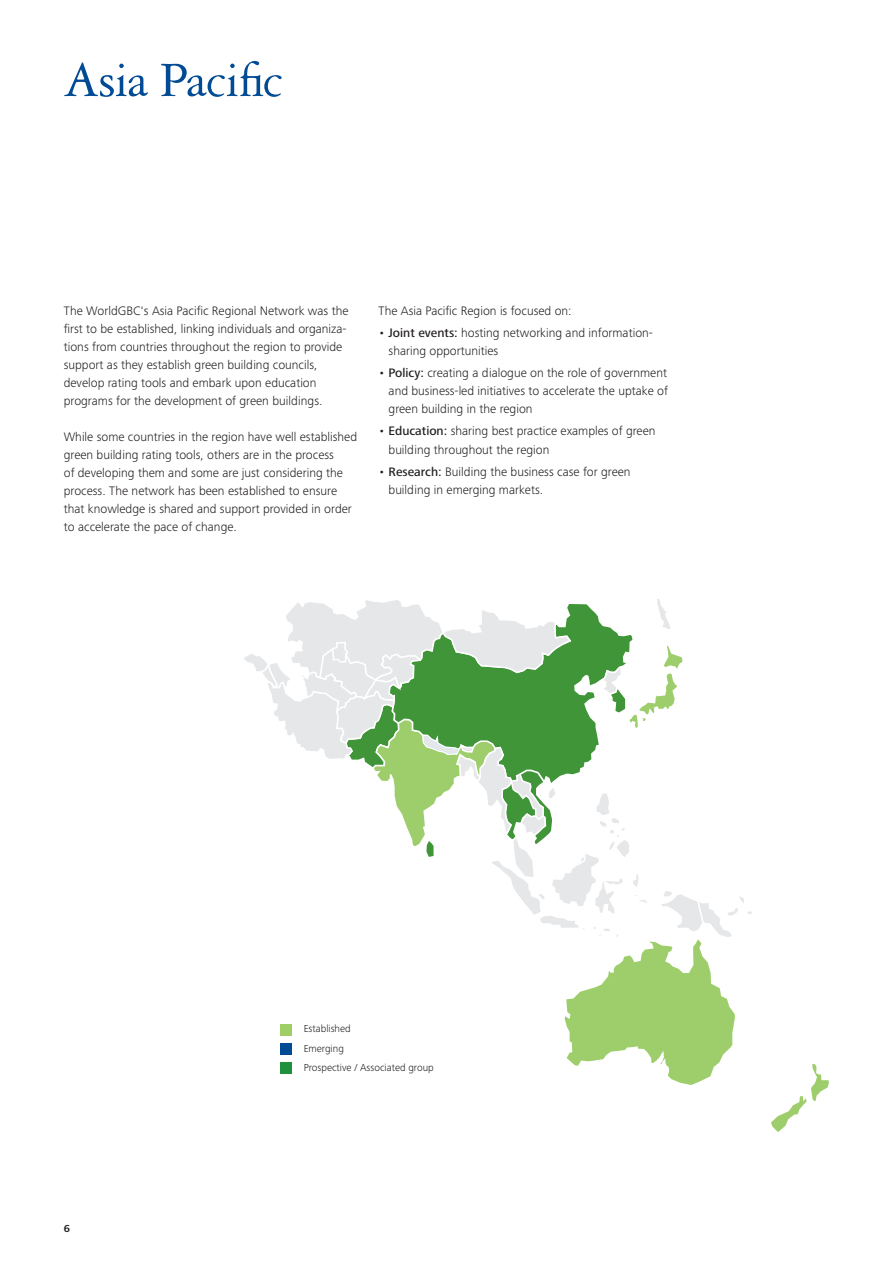
<style>
.page{position:relative;width:893px;height:1263px;background:#fff}
.page>*{position:absolute;margin:0;border:0;box-sizing:border-box;transform-origin:0 0}
.t1{font:52.5px "Garamond 3 LT Std";letter-spacing:-.025em;color:#014a94}
.t2{font:300 12.75px/18px "Frutiger Next Pro";color:#231f20}
.t3{font:300 10.5px/19.5px "Frutiger Next Pro";color:#231f20}
.t4{font:700 10.5px "Frutiger Next Pro";color:#231f20}
.s1{font-weight:500}
</style>
<div class="page">
<div style="left:746px;top:910px;width:8px;height:5px;border:2px solid #fff;border-radius:50%"></div>
<svg style="left:771px;top:1064px;width:58px;height:68px"></svg>
<svg style="left:244px;top:599px;width:509px;height:486px"></svg>
<div style="left:281px;top:1024px;width:11px;height:12px;background:#9fce66"></div>
<div style="left:281px;top:1043px;width:11px;height:12px;background:#014a94"></div>
<div style="left:281px;top:1062px;width:11px;height:11px;background:#1f913e"></div>
<h1 class="t1" style="left:64px;top:52px;width:221px">Asia Pacific</h1>
<p class="t2" style="left:64px;top:301px;width:286px">The WorldGBC's Asia Pacific Regional Network was the first to be established, linking individuals and organiza&shy;tions from countries throughout the region to provide support as they establish green building councils, develop rating tools and embark upon education programs for the development of green buildings.</p>
<p class="t2" style="left:64px;top:427px;width:295px">While some countries in the region have well established green building rating tools, others are in the process<br>of developing them and some are just considering the process. The network has been established to ensure that knowledge is shared and support provided in order to accelerate the pace of change.</p>
<p class="t2" style="left:378px;top:301px;width:195px">The Asia Pacific Region is focused on:</p>
<p class="t2" style="left:389px;top:324px;width:266px;text-indent:-10px">• <span class="s1">Joint events:</span> hosting networking and information&shy;sharing opportunities</p>
<p class="t2" style="left:389px;top:364px;width:281px;text-align:justify;text-indent:-10px">• <span class="s1">Policy:</span> creating a dialogue on the role of government and business-led initiatives to accelerate the uptake of green building in the region</p>
<p class="t2" style="left:389px;top:422px;width:268px;text-indent:-10px">• <span class="s1">Education:</span> sharing best practice examples of green building throughout the region</p>
<p class="t2" style="left:389px;top:462px;width:243px;text-indent:-10px">• <span class="s1">Research:</span> Building the business case for green building in emerging markets.</p>
<p class="t4" style="left:64px;top:1222px;width:8px">6</p>
<p class="t3" style="left:304px;top:1019px;width:132px">Established<br>Emerging<br>Prospective / Associated group</p>
</div>
